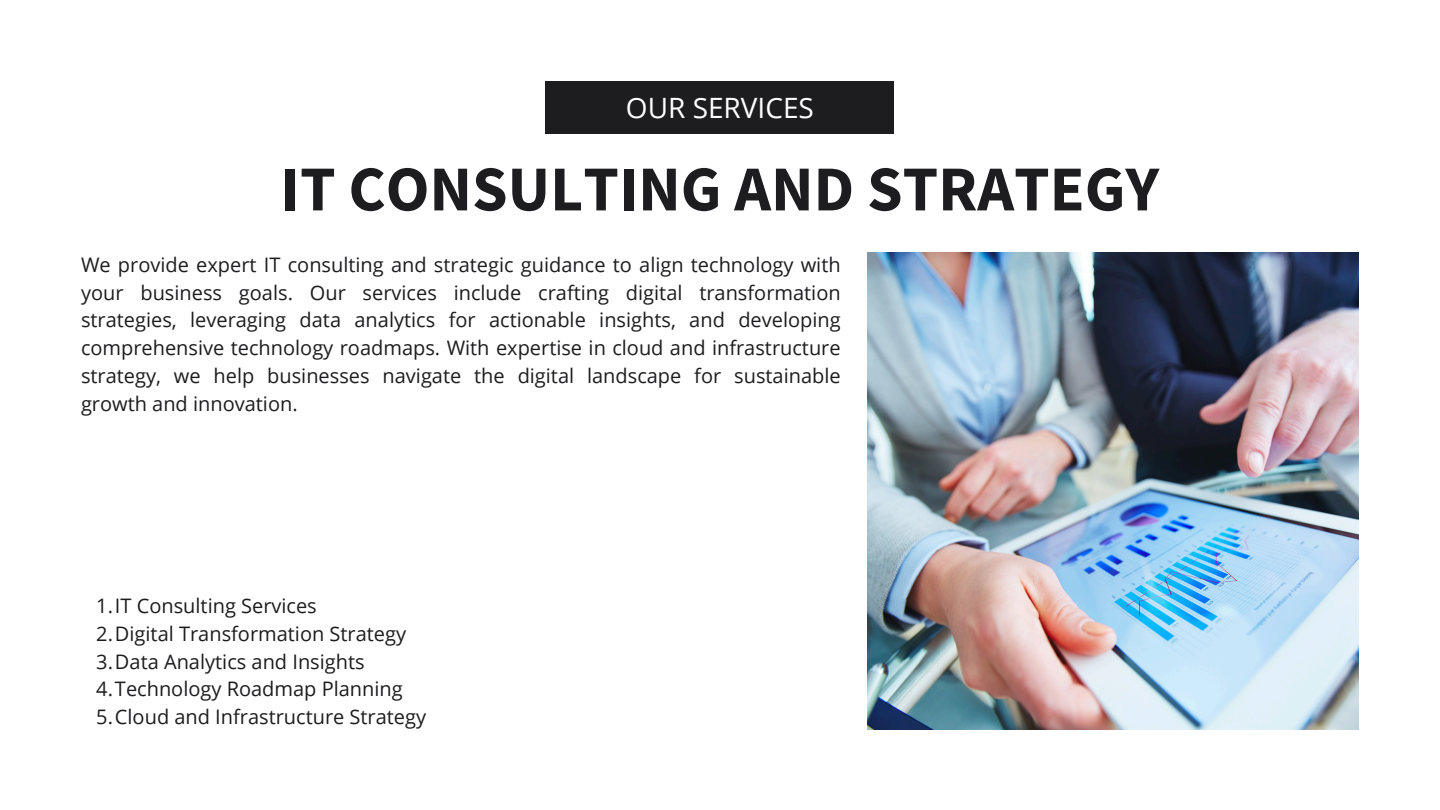
<style>
.page{position:relative;width:1440px;height:810px;background:#fff}
.page>*{position:absolute;margin:0;border:0;box-sizing:border-box;transform-origin:0 0}
.t1{font:700 64px "Source Sans Pro";color:#1d1d1f}
.t2{font:28px "Open Sans";color:#fff}
.t3{font:20px/27.8px "Open Sans";color:#1d1d1f;text-align:justify}
</style>
<div class="page">
<img style="left:868px;top:253px;width:491px;height:476px">
<div style="left:546px;top:81px;width:348px;height:52px;background:#1d1d1f"></div>
<h2 class="t2" style="left:626px;top:88px;width:190px">OUR SERVICES</h2>
<h1 class="t1" style="left:281px;top:147px;width:880px">IT CONSULTING AND STRATEGY</h1>
<p class="t3" style="left:81px;top:250px;width:761px">We provide expert IT consulting and strategic guidance to align technology with your business goals. Our services include crafting digital transformation strategies, leveraging data analytics for actionable insights, and developing comprehensive technology roadmaps. With expertise in cloud and infrastructure strategy, we help businesses navigate the digital landscape for sustainable growth and innovation.</p>
<p class="t3" style="left:96px;top:592px;width:222px">1.IT Consulting Services</p>
<p class="t3" style="left:96px;top:619px;width:311px">2.Digital Transformation Strategy</p>
<p class="t3" style="left:96px;top:647px;width:270px">3.Data Analytics and Insights</p>
<p class="t3" style="left:96px;top:675px;width:308px">4.Technology Roadmap Planning</p>
<p class="t3" style="left:96px;top:703px;width:331px">5.Cloud and Infrastructure Strategy</p>
</div>
